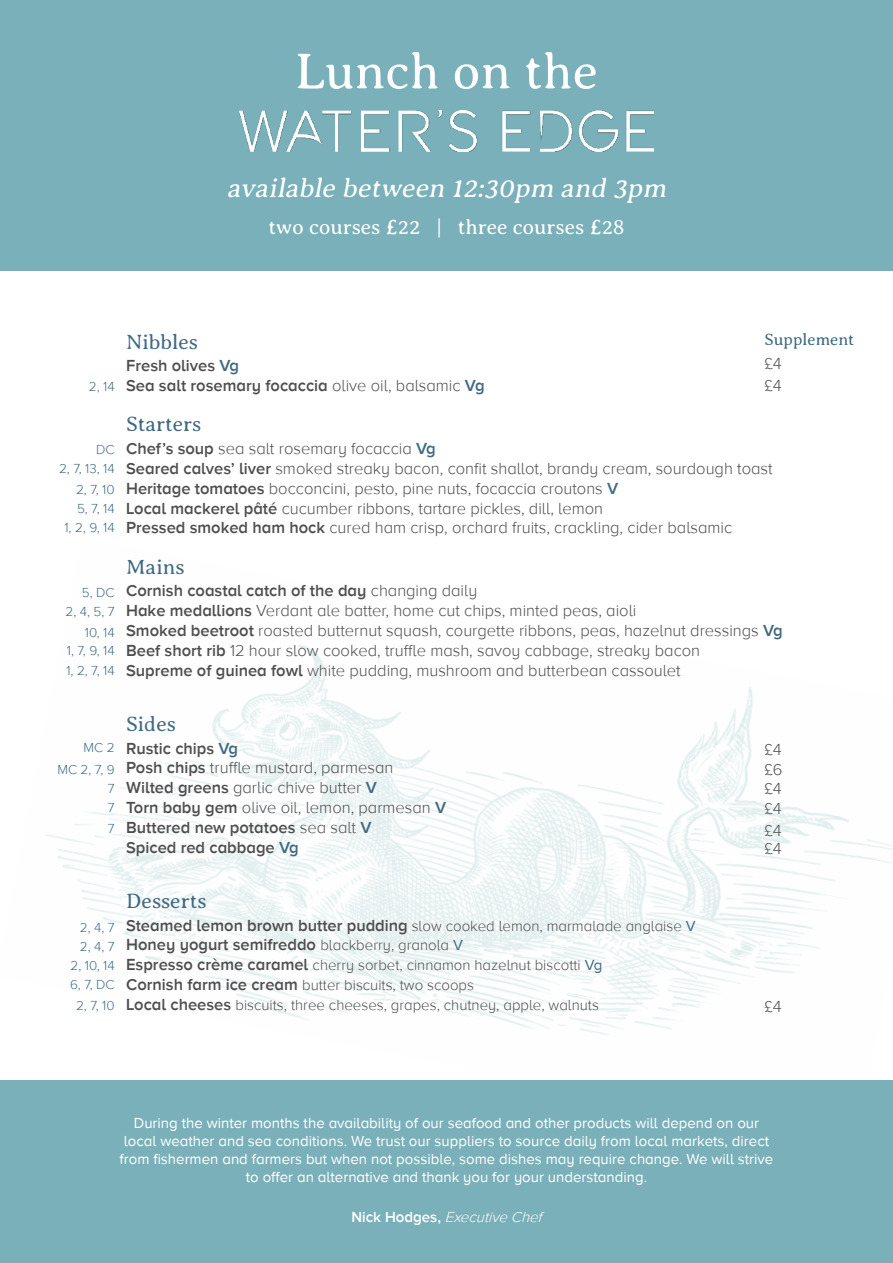
<style>
.page{position:relative;width:893px;height:1263px;background:#fff}
.page>*{position:absolute;margin:0;border:0;box-sizing:border-box;transform-origin:0 0}
.t1{font:300 51px "Averia Serif Libre";color:#fff}
.t2{font:italic 300 27px "Averia Serif Libre";color:#fff}
.t3{font:300 21px "Averia Serif Libre";color:#406a82}
.t4{font:300 21px "Averia Serif Libre";color:#fff}
.t5{font:300 16.5px/19.8px "Proxima Nova A";color:#4f4e4f}
.t6{font:600 16.5px/19.8px "Proxima Nova A";color:#4f4e4f}
.t7{font:300 16.5px "Averia Serif Libre";color:#406a82}
.t8{font:15px/18px "Proxima Nova A";color:#fff;text-align:center}
.t9{font:300 15px/19.8px "Proxima Nova A";color:#4f4e4f}
.t10{font:italic 300 15px "Proxima Nova A";color:#fff}
.t11{font:300 13.5px/19.2px "Proxima Nova A";color:#406a82;text-align:right}
.s1{color:#406a82}
.s2{font-weight:300}
.s3{font-weight:600}
.s4{font-weight:600;color:#406a82}
.s5{font-weight:600;font-size:16.5px}
.s6{font-weight:400;color:#406a82}
.s7{font-weight:300;font-size:15px}
.s8{font-weight:400;font-size:15px;color:#406a82}
.s9{font-weight:600;font-style:normal}
</style>
<div class="page">
<img style="left:45px;top:645px;width:848px;height:390px">
<div style="left:0;top:0;width:893px;height:270px;background:#7ab0b9"></div>
<img style="left:240px;top:111px;width:414px;height:40px">
<div style="left:0;top:1080px;width:893px;height:183px;background:#7ab0b9"></div>
<h1 class="t1" style="left:295px;top:51px;width:305px">Lunch on the</h1>
<h2 class="t2" style="left:227px;top:177px;width:446px">available between 12:30pm and 3pm</h2>
<p class="t4" style="left:268px;top:218px;width:358px">two courses £22 | three courses £28</p>
<p class="t11" style="left:89px;top:377px;width:27px">2, 14</p>
<p class="t11" style="left:59px;top:440px;width:57px">DC<br>2, 7, 13, 14</p>
<p class="t11" style="left:64px;top:480px;width:52px">2, 7, 10<br>5, 7, 14<br>1, 2, 9, 14</p>
<p class="t11" style="left:66px;top:584px;width:51px">5, DC<br>2, 4, 5, 7</p>
<p class="t11" style="left:67px;top:624px;width:49px;line-height:17.7px">10, 14<br>1, 7, 9, 14</p>
<p class="t11" style="left:66px;top:662px;width:50px">1, 2, 7, 14</p>
<p class="t11" style="left:57px;top:737px;width:59px;line-height:22.2px">MC 2<br>MC 2, 7, 9</p>
<p class="t11" style="left:108px;top:780px;width:8px;text-align:left">7<br>7</p>
<p class="t11" style="left:108px;top:819px;width:8px">7</p>
<p class="t11" style="left:70px;top:918px;width:46px">2, 4, 7<br>2, 4, 7<br>2, 10, 14<br>6, 7, DC</p>
<p class="t11" style="left:76px;top:996px;width:40px">2, 7, 10</p>
<p class="t7" style="left:765px;top:333px;width:91px">Supplement</p>
<p class="t5" style="left:765px;top:354px;width:19px;line-height:21.3px">£4 £4</p>
<p class="t3" style="left:126px;top:333px;width:73px">Nibbles</p>
<p class="t6" style="left:126px;top:357px;width:360px">Fresh olives <span class="s1">Vg<br></span>Sea salt rosemary focaccia <span class="s2">olive oil, balsamic</span> <span class="s1">Vg</span></p>
<p class="t3" style="left:126px;top:416px;width:77px">Starters</p>
<p class="t5" style="left:126px;top:440px;width:648px"><span class="s3">Chef’s soup</span> sea salt rosemary focaccia <span class="s4">Vg<br></span><span class="s3">Seared calves’ liver</span> smoked streaky bacon, confit shallot, brandy cream, sourdough toast <span class="s3">Heritage tomatoes</span> bocconcini, pesto, pine nuts, focaccia croutons <span class="s4">V<br></span><span class="s3">Local mackerel pâté</span> cucumber ribbons, tartare pickles, dill, lemon<br><span class="s3">Pressed smoked ham hock</span> cured ham crisp, orchard fruits, crackling, cider balsamic</p>
<p class="t3" style="left:126px;top:558px;width:60px">Mains</p>
<p class="t5" style="left:126px;top:581px;width:658px"><span class="s3">Cornish coastal catch of the day</span> changing daily<br><span class="s3">Hake medallions</span> Verdant ale batter, home cut chips, minted peas, aioli<br><span class="s3">Smoked beetroot</span> roasted butternut squash, courgette ribbons, peas, hazelnut dressings <span class="s4">Vg </span><span class="s3">Beef short rib</span> 12 hour slow cooked, truffle mash, savoy cabbage, streaky bacon<br><span class="s3">Supreme of guinea fowl</span> white pudding, mushroom and butterbean cassoulet</p>
<p class="t3" style="left:126px;top:715px;width:51px">Sides</p>
<p class="t6" style="left:126px;top:739px;width:322px">Rustic chips <span class="s1">Vg<br></span>Posh chips <span class="s2">truffle mustard, parmesan<br></span>Wilted greens <span class="s2">garlic chive butter</span> <span class="s1">V<br></span>Torn baby gem <span class="s2">olive oil, lemon, parmesan</span> <span class="s1">V<br></span>Buttered new potatoes <span class="s2">sea salt</span> <span class="s1">V<br></span>Spiced red cabbage <span class="s1">Vg</span></p>
<p class="t3" style="left:126px;top:892px;width:82px">Desserts</p>
<p class="t9" style="left:126px;top:915px;width:571px"><span class="s5">Steamed lemon brown butter pudding</span> slow cooked lemon, marmalade anglaise <span class="s6">V</span></p>
<p class="t6" style="left:126px;top:936px;width:338px">Honey yogurt semifreddo <span class="s7">blackberry, granola</span> <span class="s8">V</span></p>
<p class="t9" style="left:126px;top:955px;width:478px"><span class="s5">Espresso crème caramel</span> cherry sorbet, cinnamon hazelnut biscotti <span class="s6">Vg<br></span><span class="s5">Cornish farm ice cream</span> butter biscuits, two scoops<br><span class="s5">Local cheeses</span> biscuits, three cheeses, grapes, chutney, apple, walnuts</p>
<p class="t5" style="left:765px;top:740px;width:19px;text-align:justify">£4 £6 £4 £4</p>
<p class="t5" style="left:765px;top:822px;width:19px;line-height:18.3px">£4 £4</p>
<p class="t5" style="left:765px;top:998px;width:19px">£4</p>
<p class="t8" style="left:120px;top:1115px;width:655px">During the winter months the availability of our seafood and other products will depend on our local weather and sea conditions. We trust our suppliers to source daily from local markets, direct from fishermen and farmers but when not possible, some dishes may require change. We will strive to offer an alternative and thank you for your understanding.</p>
<p class="t10" style="left:351px;top:1209px;width:196px"><span class="s9">N i c k H o d g e s ,</span> Executive Chef</p>
</div>
